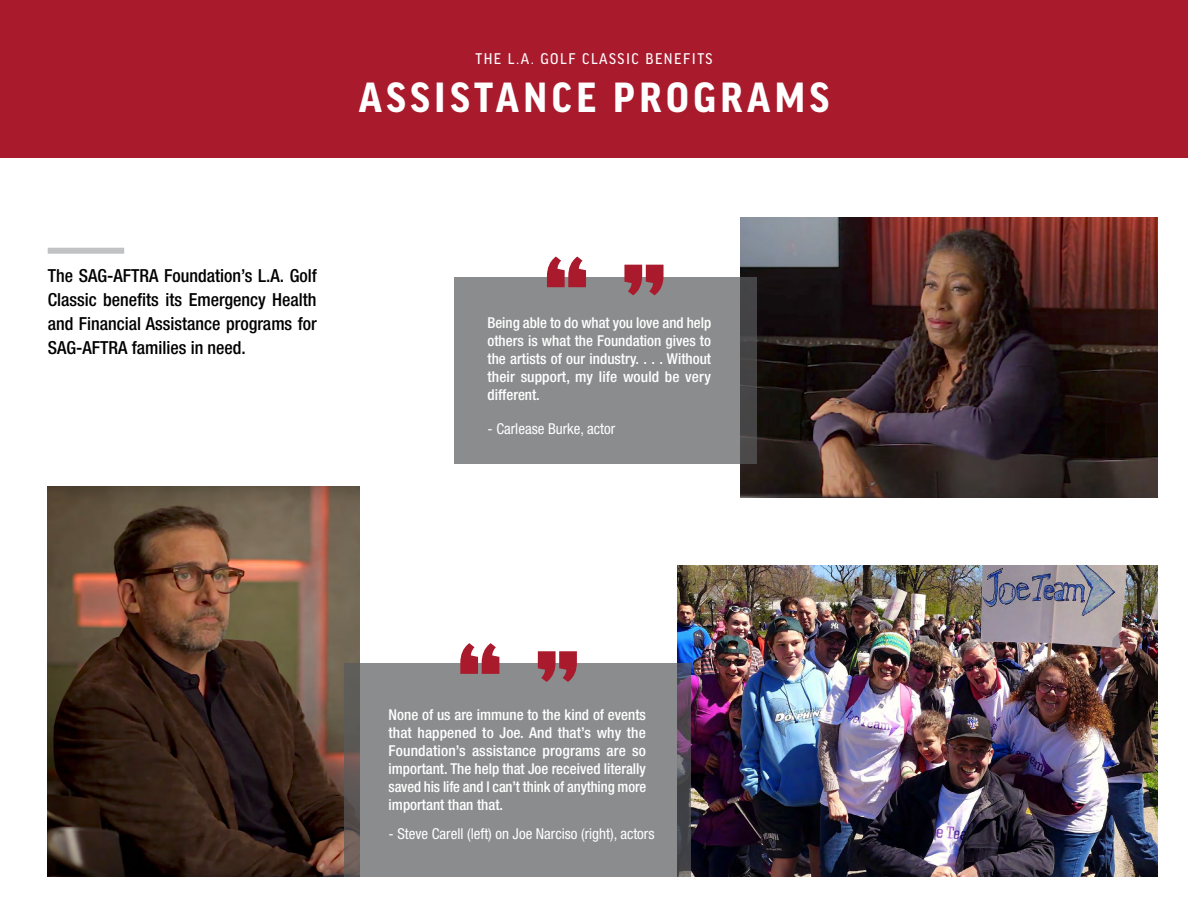
<style>
.page{position:relative;width:1188px;height:918px;background:#fff}
.page>*{position:absolute;margin:0;border:0;box-sizing:border-box;transform-origin:0 0}
.t1{font:900 expanded 121.35px "Good Headline Pro";color:#a91a2d}
.t2{font:700 45px "Good Headline Pro Narr";letter-spacing:.1em;color:#fff}
.t3{font:500 condensed 18px/24px "Helvetica Neue LT Std";color:#000;text-align:justify}
.t4{font:16.5px "Good Headline Pro Narr News";letter-spacing:.09em;color:#fff}
.t5{font:500 condensed 15px/18px "Helvetica Neue LT Pro";color:#fff;text-align:justify}
.t6{font:condensed 15px "Helvetica Neue LT Std";color:#fff}
</style>
<div class="page">
<img style="left:678px;top:566px;width:479px;height:311px">
<img style="left:740px;top:218px;width:417px;height:279px">
<img style="left:48px;top:486px;width:311px;height:391px">
<svg style="left:345px;top:663px;width:346px;height:214px;background:#868688"></svg>
<div style="left:454px;top:277px;width:302px;height:187px;background:#8b8c8d"></div>
<div style="left:0;top:0;width:1188px;height:158px;background:#a91a2d"></div>
<div style="left:48px;top:248px;width:76px;height:6px;background:#c0c2c4"></div>
<p class="t4" style="left:475px;top:50px;width:239px">THE L.A. GOLF CLASSIC BENEFITS</p>
<h2 class="t2" style="left:359px;top:75px;width:472px">ASSISTANCE PROGRAMS</h2>
<p class="t3" style="left:48px;top:264px;width:271px">The SAG-AFTRA Foundation’s L.A. Golf Classic benefits its Emergency Health and Financial Assistance programs for SAG-AFTRA families in need.</p>
<h1 class="t1" style="left:543px;top:244px;width:125px">“ ”</h1>
<p class="t5" style="left:488px;top:313px;width:225px">Being able to do what you love and help others is what the Foundation gives to the artists of our industry. . . . Without their support, my life would be very different.</p>
<p class="t6" style="left:488px;top:420px;width:129px">- Carlease Burke, actor</p>
<h1 class="t1" style="left:457px;top:631px;width:125px">“ ”</h1>
<p class="t5" style="left:389px;top:706px;width:259px">None of us are immune to the kind of events that happened to Joe. And that’s why the Foundation’s assistance programs are so important. The help that Joe received literally saved his life and I can’t think of anything more important than that.</p>
<p class="t6" style="left:389px;top:825px;width:267px">- Steve Carell (left) on Joe Narciso (right), actors</p>
</div>
